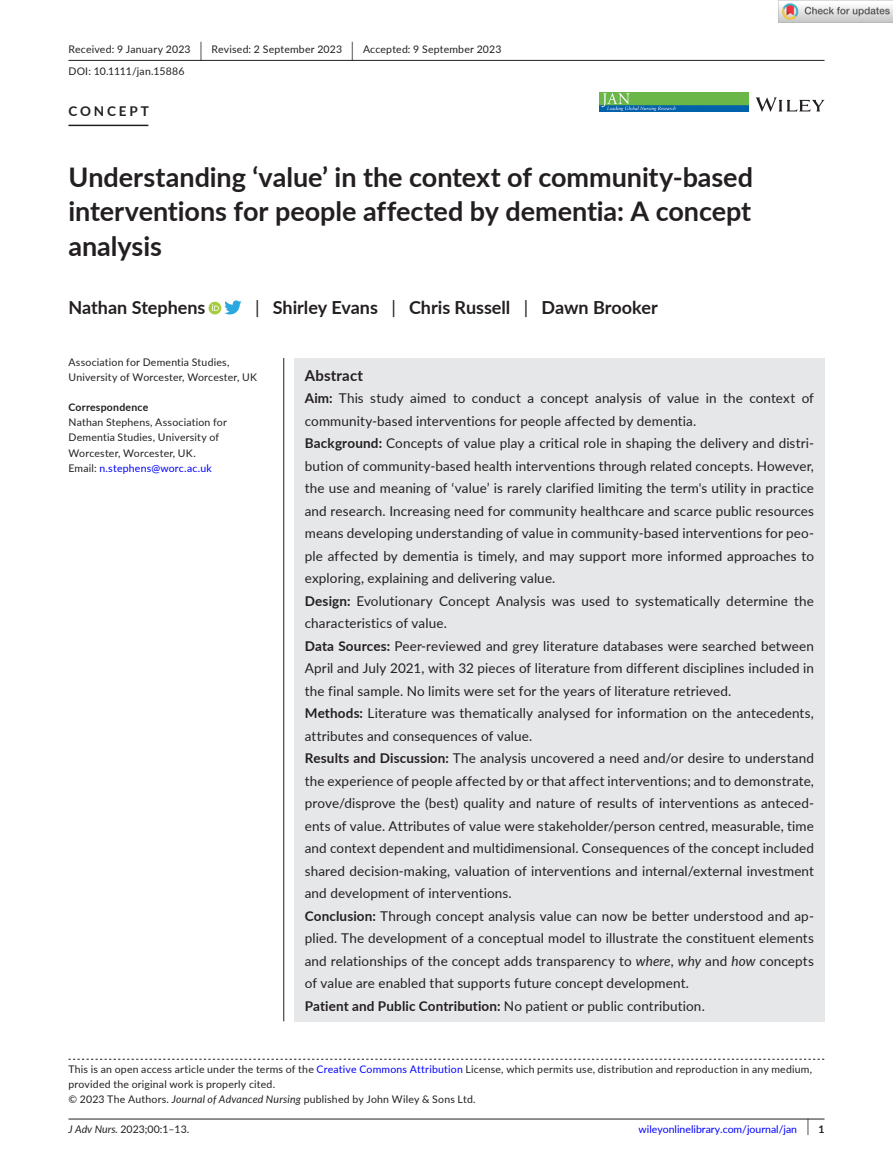
<style>
.page{position:relative;width:893px;height:1174px;background:#fff}
.page>*{position:absolute;margin:0;border:0;box-sizing:border-box;transform-origin:0 0}
.t1{font:700 27px/34.5px "Lato";color:#231f20;text-align:justify}
.t2{font:700 18px "Lato";color:#231f20}
.t3{font:700 15px "Lato";letter-spacing:.015em;color:#231f20}
.t4{font:13.5px/22.5px "Lato";letter-spacing:.01em;color:#231f20}
.t5{font:700 13.5px "Lato";letter-spacing:.21em;color:#231f20}
.t6{font:10.5px/15px "Lato";letter-spacing:.02em;color:#231f20}
.t7{font:10.5px "Lato";color:#00f}
.t8{font:700 10.5px "Lato";letter-spacing:.02em;color:#231f20}
.s1{font-size:19.65px}
.s2{font-weight:400}
.s3{color:#00f}
.s4{font-weight:700}
.s5{font-style:italic}
.s6{font-size:17.4px;color:#231f20}
.s7{font-weight:700;color:#231f20}
</style>
<div class="page">
<hr style="left:68px;top:1118px;width:756px;height:1px;background:#231f20">
<svg style="left:756px;top:97px;width:68px;height:15px"></svg>
<img style="left:599px;top:92px;width:149px;height:20px">
<hr style="left:68px;top:60px;width:756px;height:1px;background:#231f20">
<hr style="left:68px;top:125px;width:80px;height:1px;background:#231f20">
<div style="left:209px;top:302px;width:12px;height:12px;background:#a5cd39;border-radius:50%"></div>
<svg style="left:212px;top:300px;width:30px;height:14px"></svg>
<svg style="left:68px;top:1058px;width:756px;height:1px"></svg>
<div style="left:294px;top:358px;width:530px;height:663px;background:#e6e7e9"></div>
<hr style="left:283px;top:358px;width:1px;height:663px;background:#231f20">
<img style="left:779px;top:0;width:114px;height:23px">
<p class="t6" style="left:68px;top:38px;width:434px;line-height:21.8px">Received: 9 January 2023 <span class="s1">|</span> Revised: 2 September 2023 <span class="s1">|</span> Accepted: 9 September 2023<br>DOI: 10.1111/jan.15886</p>
<p class="t5" style="left:68px;top:101px;width:82px">CONCEPT</p>
<h1 class="t1" style="left:68px;top:159px;width:686px">Understanding ‘value’ in the context of community-based interventions for people affected by dementia: A concept analysis</h1>
<h2 class="t2" style="left:68px;top:295px;width:139px">Nathan Stephens</h2>
<h2 class="t2" style="left:255px;top:295px;width:404px"><span class="s2">|</span> Shirley Evans <span class="s2">|</span> Chris Russell <span class="s2">|</span> Dawn Brooker</h2>
<p class="t6" style="left:68px;top:355px;width:190px">Association for Dementia Studies,<br>University of Worcester, Worcester, UK</p>
<p class="t8" style="left:68px;top:400px;width:81px">Correspondence</p>
<p class="t6" style="left:68px;top:415px;width:160px">Nathan Stephens, Association for<br>Dementia Studies, University of<br>Worcester, Worcester, UK.<br>Email: <span class="s3">n.stephens@worc.ac.uk</span></p>
<p class="t3" style="left:305px;top:364px;width:60px">Abstract</p>
<p class="t4" style="left:305px;top:386px;width:511px"><span class="s4">Aim:</span> This study aimed to conduct a concept analysis of value in the context of community-based interventions for people affected by dementia.<br><span class="s4">Background:</span> Concepts of value play a critical role in shaping the delivery and distri&shy;bution of community-based health interventions through related concepts. However, the use and meaning of ‘value’ is rarely clarified limiting the term's utility in practice and research. Increasing need for community healthcare and scarce public resources means developing understanding of value in community-based interventions for peo&shy;ple affected by dementia is timely, and may support more informed approaches to exploring, explaining and delivering value.<br><span class="s4">Design:</span> Evolutionary Concept Analysis was used to systematically determine the characteristics of value.<br><span class="s4">Data Sources:</span> Peer-reviewed and grey literature databases were searched between April and July 2021, with 32 pieces of literature from different disciplines included in the final sample. No limits were set for the years of literature retrieved.<br><span class="s4">Methods:</span> Literature was thematically analysed for information on the antecedents, attributes and consequences of value.<br><span class="s4">Results and Discussion:</span> The analysis uncovered a need and/or desire to understand the experience of people affected by or that affect interventions; and to demonstrate, prove/disprove the (best) quality and nature of results of interventions as anteced&shy;ents of value. Attributes of value were stakeholder/person centred, measurable, time and context dependent and multidimensional. Consequences of the concept included shared decision-making, valuation of interventions and internal/external investment and development of interventions.<br><span class="s4">Conclusion:</span> Through concept analysis value can now be better understood and ap&shy;plied. The development of a conceptual model to illustrate the constituent elements and relationships of the concept adds transparency to <span class="s5">where, why</span> and <span class="s5">how</span> concepts of value are enabled that supports future concept development.<br><span class="s4">Patient and Public Contribution:</span> No patient or public contribution.</p>
<p class="t6" style="left:68px;top:1061px;width:745px">This is an open access article under the terms of the <span class="s3">Creative Commons Attribution</span> License, which permits use, distribution and reproduction in any medium, provided the original work is properly cited.<br>© 2023 The Authors. <span class="s5">Journal of Advanced Nursing</span> published by John Wiley &amp; Sons Ltd.</p>
<p class="t6" style="left:68px;top:1121px;width:122px"><span class="s5">J Adv Nurs.</span> 2023;00:1–13.</p>
<p class="t7" style="left:639px;top:1121px;width:187px">wileyonlinelibrary.com/journal/jan <span class="s6">|</span> <span class="s7">1</span></p>
</div>
